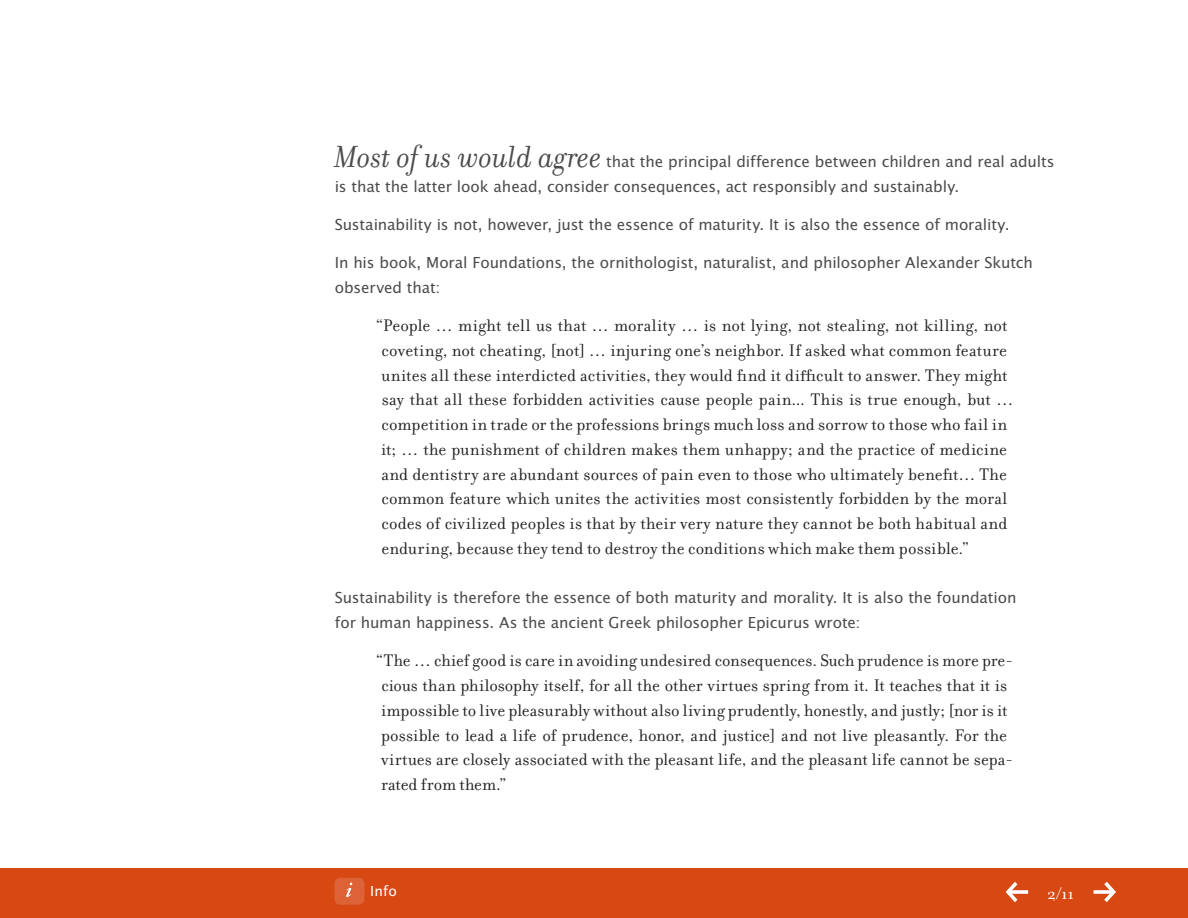
<style>
.page{position:relative;width:1188px;height:918px;background:#fff}
.page>*{position:absolute;margin:0;border:0;box-sizing:border-box;transform-origin:0 0}
.t1{font:18px/24.8px "Filosofia OT";letter-spacing:.01em;color:#231f20}
.t2{font:18px "Filosofia OT";color:#fff}
.t3{font:16.5px/24.8px "Lucida Sans EFOP";letter-spacing:-.005em;color:#4b4c4d}
.t4{font:15px "Lucida Sans EFOP";color:#fff}
.s1{font-family:"Filosofia OT";font-style:italic;font-size:33px}
</style>
<div class="page">
<div style="left:0;top:869px;width:1188px;height:49px;background:#d74812"></div>
<div style="left:334px;top:878px;width:30px;height:27px;background:#dd6336;border-radius:6px"></div>
<svg style="left:346px;top:883px;width:6px;height:14px"></svg>
<svg style="left:1006px;top:882px;width:22px;height:20px"></svg>
<svg style="left:1094px;top:882px;width:22px;height:20px"></svg>
<p class="t3" style="left:334px;top:150px;width:722px"><span class="s1">Most of us would agree</span> that the principal difference between children and real adults is that the latter look ahead, consider consequences, act responsibly and sustainably.</p>
<p class="t3" style="left:335px;top:213px;width:676px">Sustainability is not, however, just the essence of maturity. It is also the essence of morality.</p>
<p class="t3" style="left:335px;top:251px;width:700px">In his book, Moral Foundations, the ornithologist, naturalist, and philosopher Alexander Skutch observed that:</p>
<p class="t1" style="left:376px;top:313px;width:639px">“People … might tell us that … morality … is not lying, not stealing, not killing, not coveting, not cheating, [not] … injuring one’s neighbor. If asked what common feature unites all these interdicted activities, they would find it difficult to answer. They might say that all these forbidden activities cause people pain... This is true enough, but … competition in trade or the professions brings much loss and sorrow to those who fail in it; … the punishment of children makes them unhappy; and the practice of medicine and dentistry are abundant sources of pain even to those who ultimately benefit… The common feature which unites the activities most consistently forbidden by the moral codes of civilized peoples is that by their very nature they cannot be both habitual and enduring, because they tend to destroy the conditions which make them possible.”</p>
<p class="t3" style="left:335px;top:586px;width:683px">Sustainability is therefore the essence of both maturity and morality. It is also the foundation for human happiness. As the ancient Greek philosopher Epicurus wrote:</p>
<p class="t1" style="left:376px;top:649px;width:639px">“The … chief good is care in avoiding undesired consequences. Such prudence is more pre&shy;cious than philosophy itself, for all the other virtues spring from it. It teaches that it is impossible to live pleasurably without also living prudently, honestly, and justly; [nor is it possible to lead a life of prudence, honor, and justice] and not live pleasantly. For the virtues are closely associated with the pleasant life, and the pleasant life cannot be sepa&shy;rated from them.”</p>
<p class="t4" style="left:370px;top:883px;width:28px">Info</p>
<p class="t2" style="left:1047px;top:884px;width:28px">2/11</p>
</div>
